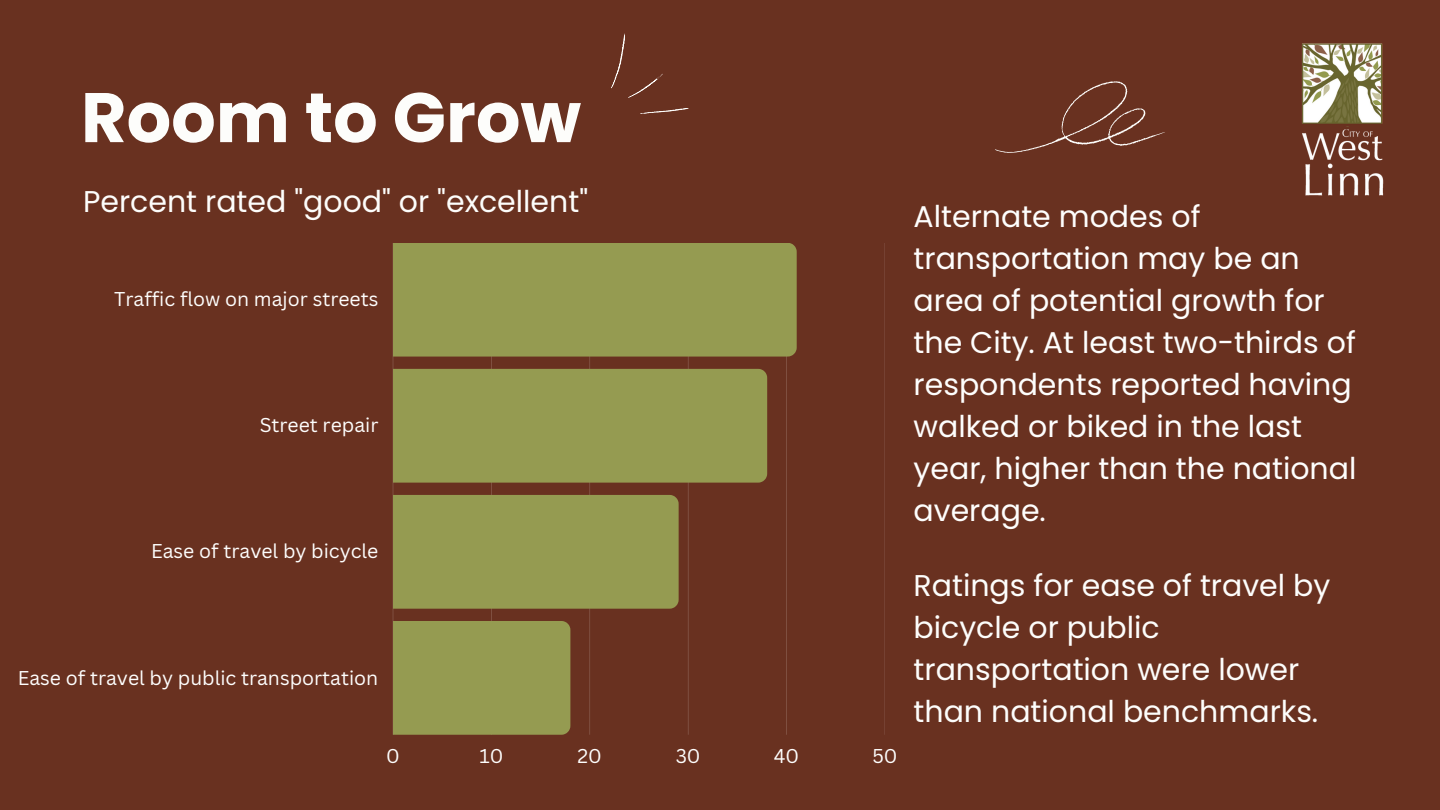
<style>
.page{position:relative;width:1440px;height:810px;background:#693120}
.page>*{position:absolute;margin:0;border:0;box-sizing:border-box;transform-origin:0 0}
.t1{font:700 70px "Poppins";color:#fdfdfb}
.t2{font:30px/42px "Poppins";color:#fefefd}
.t3{font:30px/42px "Poppins";color:#fdfdfb}
.t4{font:19.4px "Canva Sans";color:#fefefd}
</style>
<div class="page">
<svg style="left:393px;top:243px;width:492px;height:492px"></svg>
<div style="left:393px;top:243px;width:404px;height:114px;background:#959b51"></div>
<div style="left:393px;top:369px;width:374px;height:114px;background:#959b51"></div>
<div style="left:393px;top:495px;width:286px;height:114px;background:#959b51"></div>
<div style="left:393px;top:621px;width:177px;height:114px;background:#959b51"></div>
<svg style="left:995px;top:81px;width:170px;height:72px"></svg>
<svg style="left:611px;top:33px;width:78px;height:81px"></svg>
<img style="left:1302px;top:43px;width:82px;height:153px">
<h1 class="t1" style="left:81px;top:69px;width:502px">Room to Grow</h1>
<p class="t3" style="left:83px;top:181px;width:507px">Percent rated "good" or "excellent"</p>
<p class="t4" style="left:114px;top:286px;width:266px">Traffic flow on major streets</p>
<p class="t4" style="left:260px;top:412px;width:120px">Street repair</p>
<p class="t4" style="left:151px;top:538px;width:229px">Ease of travel by bicycle</p>
<p class="t4" style="left:18px;top:664px;width:362px">Ease of travel by public transportation</p>
<p class="t4" style="left:386px;top:742px;width:15px">0</p>
<p class="t4" style="left:479px;top:742px;width:25px">10</p>
<p class="t4" style="left:578px;top:742px;width:26px">20</p>
<p class="t4" style="left:676px;top:742px;width:26px">30</p>
<p class="t4" style="left:774px;top:742px;width:27px">40</p>
<p class="t4" style="left:872px;top:742px;width:27px">50</p>
<p class="t2" style="left:914px;top:196px;width:444px">Alternate modes of transportation may be an area of potential growth for the City. At least two-thirds of respondents reported having walked or biked in the last year, higher than the national average.</p>
<p class="t3" style="left:914px;top:564px;width:418px">Ratings for ease of travel by bicycle or public transportation were lower than national benchmarks.</p>
</div>
